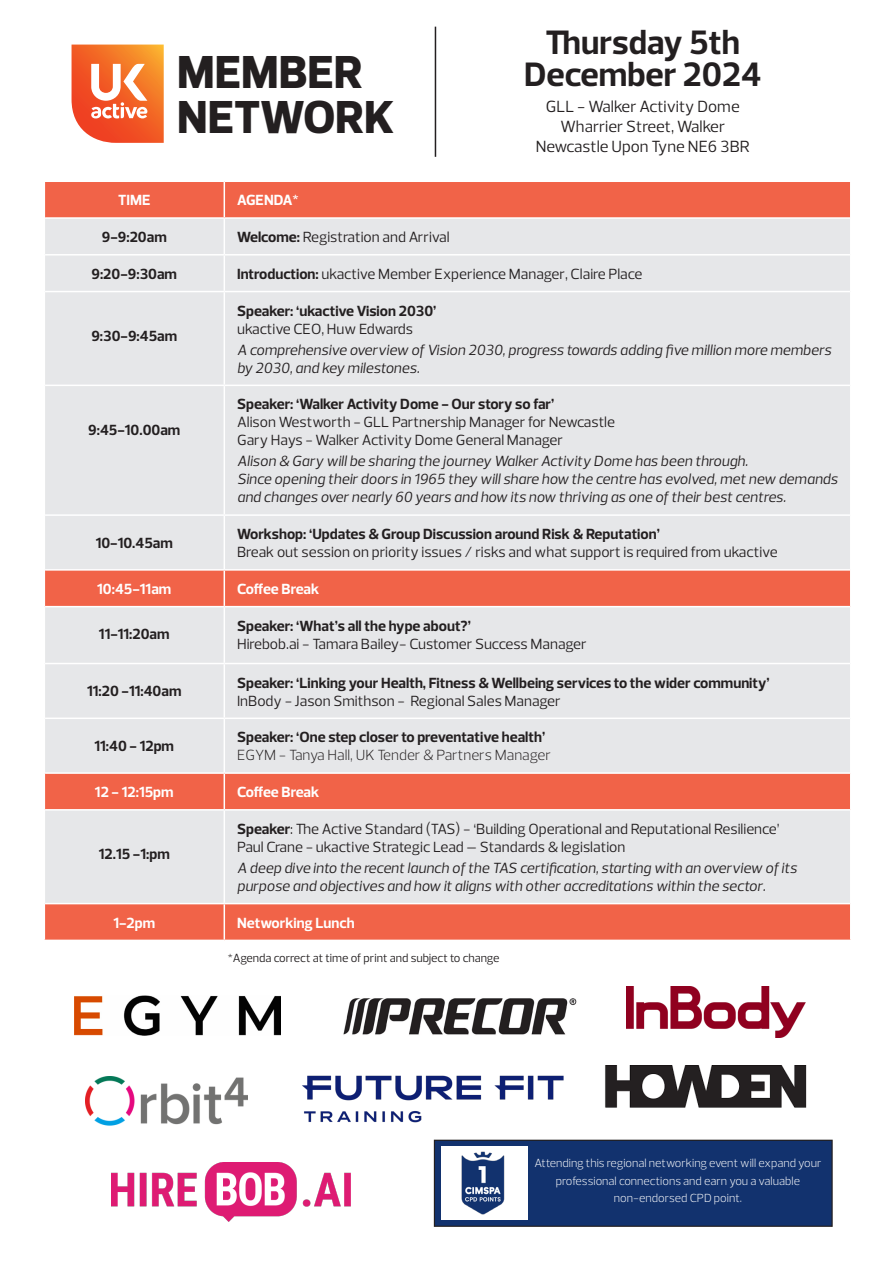
<style>
.page{position:relative;width:893px;height:1263px;background:#fff}
.page>*{position:absolute;margin:0;border:0;box-sizing:border-box;transform-origin:0 0}
.t1{font:800 47.1px "Prelo";color:#231f20}
.t2{font:700 34.5px/31.5px "Prelo";color:#231f20;text-align:center}
.t3{font:16.5px "Prelo";color:#231f20}
.t4{font:15px/18px "Prelo";color:#231f20}
.t5{font:italic 15px/18px "Prelo";color:#231f20}
.t6{font:700 15px "Prelo";color:#231f20}
.t7{font:700 15px "Prelo";color:#fff}
.t8{font:300 15px "Prelo";color:#231f20}
.t9{font:300 12px "Prelo";color:#fff}
.t10{font:12px "Prelo";color:#231f20}
.s1{font-weight:700}
</style>
<div class="page">
<svg style="left:72px;top:45px;width:92px;height:98px"></svg>
<div style="left:45px;top:182px;width:805px;height:758px;background:#f16348"></div>
<svg style="left:45px;top:219px;width:805px;height:684px;background:#e7d9d8"></svg>
<hr style="left:224px;top:182px;width:1px;height:35px;background:#fff">
<hr style="left:45px;top:217px;width:179px;height:2px;background:#fff">
<hr style="left:224px;top:217px;width:626px;height:2px;background:#fff">
<hr style="left:224px;top:219px;width:1px;height:35px;background:#fff">
<hr style="left:45px;top:254px;width:179px;height:2px;background:#fff">
<hr style="left:224px;top:254px;width:626px;height:2px;background:#fff">
<hr style="left:224px;top:256px;width:1px;height:35px;background:#fff">
<hr style="left:45px;top:291px;width:179px;height:1px;background:#fff">
<hr style="left:224px;top:291px;width:626px;height:1px;background:#fff">
<hr style="left:224px;top:292px;width:1px;height:93px;background:#fff">
<hr style="left:45px;top:385px;width:179px;height:1px;background:#fff">
<hr style="left:224px;top:385px;width:626px;height:1px;background:#fff">
<hr style="left:224px;top:386px;width:1px;height:128px;background:#fff">
<hr style="left:45px;top:514px;width:179px;height:2px;background:#fff">
<hr style="left:224px;top:514px;width:626px;height:2px;background:#fff">
<hr style="left:224px;top:516px;width:1px;height:53px;background:#fff">
<hr style="left:45px;top:569px;width:179px;height:2px;background:#fff">
<hr style="left:224px;top:569px;width:626px;height:2px;background:#fff">
<hr style="left:224px;top:571px;width:1px;height:35px;background:#fff">
<hr style="left:45px;top:606px;width:179px;height:1px;background:#fff">
<hr style="left:224px;top:606px;width:626px;height:1px;background:#fff">
<hr style="left:224px;top:607px;width:1px;height:56px;background:#fff">
<hr style="left:45px;top:663px;width:179px;height:1px;background:#fff">
<hr style="left:224px;top:663px;width:626px;height:1px;background:#fff">
<hr style="left:224px;top:664px;width:1px;height:53px;background:#fff">
<hr style="left:45px;top:717px;width:179px;height:2px;background:#fff">
<hr style="left:224px;top:717px;width:626px;height:2px;background:#fff">
<hr style="left:224px;top:719px;width:1px;height:53px;background:#fff">
<hr style="left:45px;top:772px;width:179px;height:2px;background:#fff">
<hr style="left:224px;top:772px;width:626px;height:2px;background:#fff">
<hr style="left:224px;top:774px;width:1px;height:35px;background:#fff">
<hr style="left:45px;top:809px;width:179px;height:1px;background:#fff">
<hr style="left:224px;top:809px;width:626px;height:1px;background:#fff">
<hr style="left:224px;top:810px;width:1px;height:93px;background:#fff">
<hr style="left:45px;top:903px;width:179px;height:1px;background:#fff">
<hr style="left:224px;top:903px;width:626px;height:1px;background:#fff">
<hr style="left:224px;top:904px;width:1px;height:36px;background:#fff">
<hr style="left:435px;top:27px;width:1px;height:130px;background:#231f20">
<img style="left:302px;top:1075px;width:262px;height:48px">
<img style="left:111px;top:1162px;width:240px;height:59px">
<img style="left:343px;top:998px;width:234px;height:37px">
<img style="left:74px;top:995px;width:206px;height:40px">
<img style="left:627px;top:986px;width:178px;height:51px">
<img style="left:605px;top:1065px;width:202px;height:43px">
<div style="left:434px;top:1140px;width:398px;height:86px;background:#12326e"></div>
<div style="left:434px;top:1140px;width:399px;height:87px;border:1px solid #231f20"></div>
<div style="left:441px;top:1146px;width:86px;height:74px;background:#fff"></div>
<img style="left:461px;top:1152px;width:44px;height:63px">
<img style="left:86px;top:1076px;width:162px;height:50px">
<p class="t1" style="left:177px;top:43px;width:187px">MEMBER</p>
<p class="t1" style="left:177px;top:89px;width:219px">NETWORK</p>
<p class="t2" style="left:524px;top:27px;width:239px">Thursday 5th<br>December 2024</p>
<p class="t3" style="left:546px;top:97px;width:195px">GLL - Walker Activity Dome</p>
<p class="t3" style="left:560px;top:117px;width:166px">Wharrier Street, Walker</p>
<p class="t3" style="left:536px;top:136px;width:216px">Newcastle Upon Tyne NE6 3BR</p>
<p class="t7" style="left:118px;top:191px;width:34px">TIME</p>
<p class="t7" style="left:237px;top:191px;width:63px">AGENDA*</p>
<p class="t6" style="left:102px;top:228px;width:66px">9-9:20am</p>
<p class="t4" style="left:237px;top:228px;width:214px"><span class="s1">Welcome:</span> Registration and Arrival</p>
<p class="t6" style="left:92px;top:265px;width:87px">9:20-9:30am</p>
<p class="t4" style="left:237px;top:265px;width:407px"><span class="s1">Introduction:</span> ukactive Member Experience Manager, Claire Place</p>
<p class="t6" style="left:91px;top:327px;width:87px">9:30-9:45am</p>
<p class="t6" style="left:88px;top:421px;width:94px">9:45-10.00am</p>
<p class="t6" style="left:96px;top:533px;width:79px">10-10.45am</p>
<p class="t6" style="left:237px;top:301px;width:201px">Speaker: ‘ukactive Vision 2030’</p>
<p class="t4" style="left:237px;top:320px;width:177px">ukactive CEO, Huw Edwards</p>
<p class="t5" style="left:237px;top:341px;width:596px">A comprehensive overview of Vision 2030, progress towards adding five million more members by 2030, and key milestones.</p>
<p class="t6" style="left:237px;top:395px;width:319px">Speaker: ‘Walker Activity Dome - Our story so far’</p>
<p class="t4" style="left:237px;top:413px;width:380px">Alison Westworth - GLL Partnership Manager for Newcastle</p>
<p class="t4" style="left:237px;top:431px;width:328px">Gary Hays - Walker Activity Dome General Manager</p>
<p class="t5" style="left:237px;top:452px;width:513px">Alison &amp; Gary will be sharing the journey Walker Activity Dome has been through.</p>
<p class="t5" style="left:237px;top:470px;width:602px">Since opening their doors in 1965 they will share how the centre has evolved, met new demands and changes over nearly 60 years and how its now thriving as one of their best centres.</p>
<p class="t6" style="left:237px;top:525px;width:424px">Workshop: ‘Updates &amp; Group Discussion around Risk &amp; Reputation’</p>
<p class="t4" style="left:237px;top:543px;width:542px">Break out session on priority issues / risks and what support is required from ukactive</p>
<p class="t7" style="left:97px;top:580px;width:76px">10:45-11am</p>
<p class="t7" style="left:237px;top:580px;width:84px">Coffee Break</p>
<p class="t6" style="left:99px;top:625px;width:72px">11-11:20am</p>
<p class="t6" style="left:237px;top:616px;width:235px">Speaker: ‘What’s all the hype about?’</p>
<p class="t4" style="left:237px;top:635px;width:351px">Hirebob.ai - Tamara Bailey- Customer Success Manager</p>
<p class="t6" style="left:87px;top:682px;width:96px">11:20 -11:40am</p>
<p class="t6" style="left:95px;top:736px;width:81px">11:40 - 12pm</p>
<p class="t6" style="left:237px;top:673px;width:534px">Speaker: ‘Linking your Health, Fitness &amp; Wellbeing services to the wider community’</p>
<p class="t4" style="left:237px;top:692px;width:325px">InBody - Jason Smithson - Regional Sales Manager</p>
<p class="t6" style="left:237px;top:728px;width:310px">Speaker: ‘One step closer to preventative health’</p>
<p class="t8" style="left:237px;top:746px;width:315px">EGYM - Tanya Hall, UK Tender &amp; Partners Manager</p>
<p class="t7" style="left:95px;top:783px;width:80px">12 - 12:15pm</p>
<p class="t7" style="left:237px;top:783px;width:84px">Coffee Break</p>
<p class="t6" style="left:99px;top:845px;width:72px">12.15 -1:pm</p>
<p class="t4" style="left:237px;top:820px;width:544px"><span class="s1">Speaker</span>: The Active Standard (TAS) - ‘Building Operational and Reputational Resilience’<br>Paul Crane - ukactive Strategic Lead – Standards &amp; legislation</p>
<p class="t5" style="left:237px;top:859px;width:561px">A deep dive into the recent launch of the TAS certification, starting with an overview of its</p>
<p class="t5" style="left:237px;top:877px;width:530px">purpose and objectives and how it aligns with other accreditations within the sector.</p>
<p class="t7" style="left:113px;top:913px;width:43px">1-2pm</p>
<p class="t7" style="left:237px;top:913px;width:119px">Networking Lunch</p>
<p class="t10" style="left:228px;top:951px;width:273px">*Agenda correct at time of print and subject to change</p>
<p class="t9" style="left:534px;top:1155px;width:289px">Attending this regional networking event will expand your</p>
<p class="t9" style="left:556px;top:1173px;width:246px">professional connections and earn you a valuable</p>
<p class="t9" style="left:614px;top:1191px;width:130px">non-endorsed CPD point.</p>
</div>
